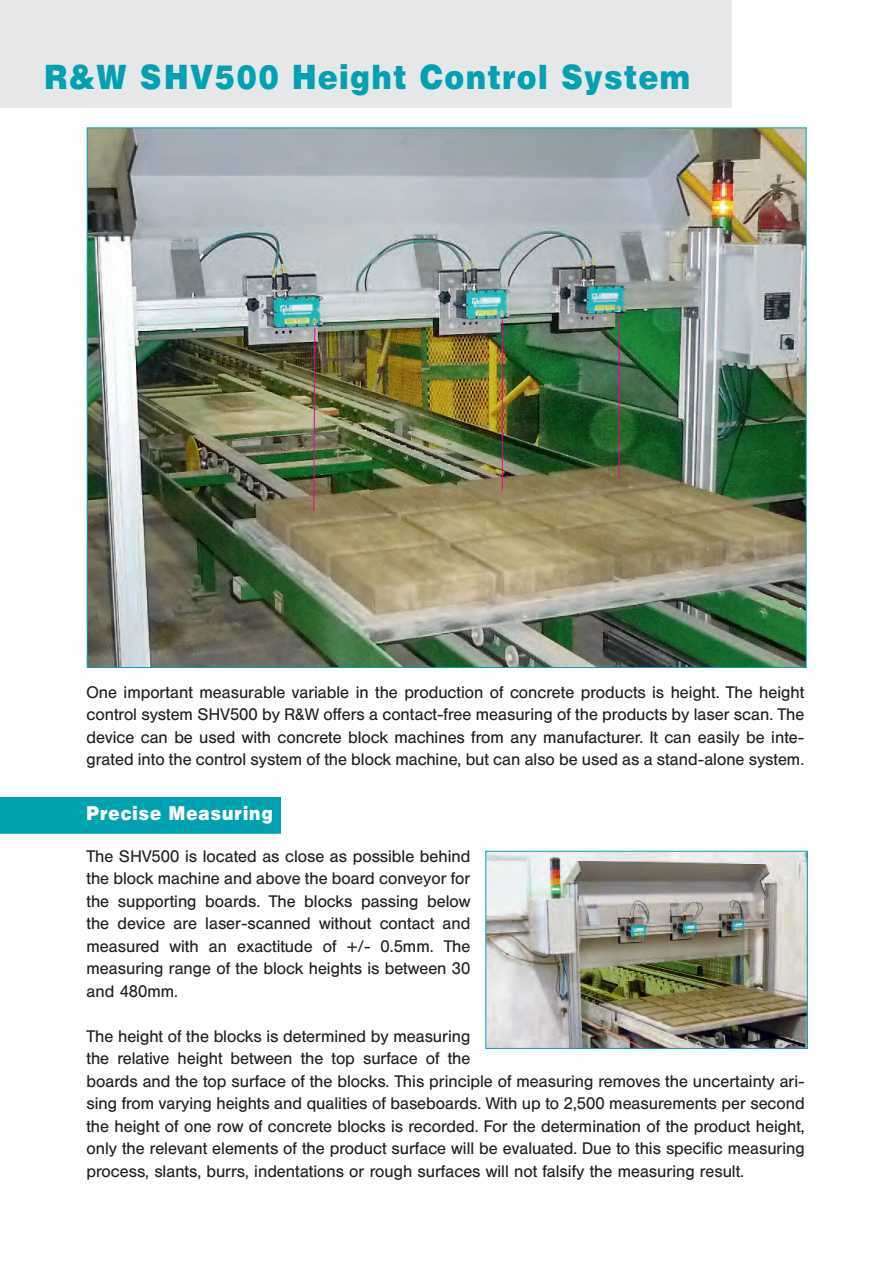
<style>
.page{position:relative;width:893px;height:1263px;background:#fff}
.page>*{position:absolute;margin:0;border:0;box-sizing:border-box;transform-origin:0 0}
.t1{font:900 34.35px "Helvetica BQ";letter-spacing:.065em;color:#00a2b2;scale:.9 1}
.t2{font:900 19.5px "Helvetica BQ";letter-spacing:.065em;color:#fff;scale:.9 1}
.t3{font:16.5px/22.5px "Helvetica BQ";color:#231f20;text-align:justify}
</style>
<div class="page">
<div style="left:0;top:797px;width:281px;height:36px;background:#00a2b2"></div>
<img style="left:89px;top:130px;width:715px;height:536px">
<div style="left:0;top:0;width:731px;height:108px;background:#e6e7e9"></div>
<img style="left:488px;top:853px;width:318px;height:194px">
<div style="left:486px;top:851px;width:322px;height:198px;border:1px solid #00a2b2"></div>
<svg style="left:314px;top:328px;width:1px;height:183px"></svg>
<hr style="left:502px;top:319px;width:1px;height:172px;background:#ed028c">
<hr style="left:619px;top:314px;width:1px;height:162px;background:#ed028c">
<h1 class="t1" style="left:44px;top:58px;width:719px">R&amp;W SHV500 Height Control System</h1>
<p class="t3" style="left:87px;top:681px;width:719px">One important measurable variable in the production of concrete products is height. The height control system SHV500 by R&amp;W offers a contact-free measuring of the products by laser scan. The device can be used with concrete block machines from any manufacturer. It can easily be inte&shy;grated into the control system of the block machine, but can also be used as a stand-alone system.</p>
<p class="t2" style="left:87px;top:803px;width:208px">Precise Measuring</p>
<p class="t3" style="left:87px;top:844px;width:385px">The SHV500 is located as close as possible behind the block machine and above the board conveyor for the supporting boards. The blocks passing below the device are laser-scanned without contact and measured with an exactitude of +/- 0.5mm. The measuring range of the block heights is between 30 and 480mm.</p>
<p class="t3" style="left:86px;top:1024px;width:720px;text-align:left">The height of the blocks is determined by measuring<br>the relative height between the top surface of the<br>boards and the top surface of the blocks. This principle of measuring removes the uncertainty ari&shy;sing from varying heights and qualities of baseboards. With up to 2,500 measurements per second the height of one row of concrete blocks is recorded. For the determination of the product height, only the relevant elements of the product surface will be evaluated. Due to this specific measuring process, slants, burrs, indentations or rough surfaces will not falsify the measuring result.</p>
</div>
